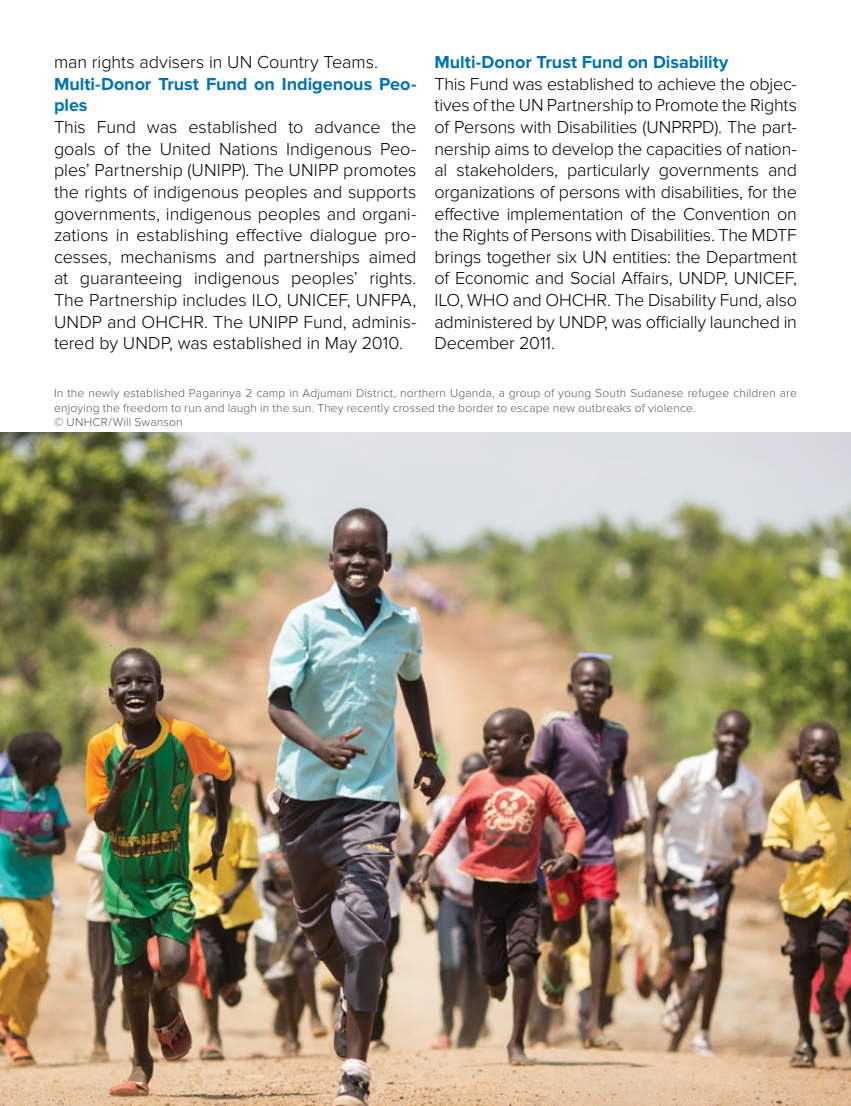
<style>
.page{position:relative;width:851px;height:1106px;background:#fff}
.page>*{position:absolute;margin:0;border:0;box-sizing:border-box;transform-origin:0 0}
.t1{font:300 18px/21.6px "Proxima Nova";letter-spacing:-.005em;color:#000;text-align:justify}
.t2{font:700 18px/21.6px "Proxima Nova";color:#0072b4}
.t3{font:300 12px/14.4px "Proxima Nova";letter-spacing:.015em;color:#58585b}
</style>
<div class="page">
<img style="left:1px;top:432px;width:849px;height:674px">
<p class="t2" style="left:434px;top:52px;width:295px">Multi-Donor Trust Fund on Disability</p>
<p class="t1" style="left:434px;top:73px;width:364px">This Fund was established to achieve the objec&shy;tives of the UN Partnership to Promote the Rights of Persons with Disabilities (UNPRPD). The part&shy;nership aims to develop the capacities of nation&shy;al stakeholders, particularly governments and organizations of persons with disabilities, for the effective implementation of the Convention on the Rights of Persons with Disabilities. The MDTF brings together six UN entities: the Department of Economic and Social Affairs, UNDP, UNICEF, ILO, WHO and OHCHR. The Disability Fund, also administered by UNDP, was officially launched in December 2011.</p>
<p class="t3" style="left:54px;top:386px;width:744px">In the newly established Pagarinya 2 camp in Adjumani District, northern Uganda, a group of young South Sudanese refugee children are enjoying the freedom to run and laugh in the sun. They recently crossed the border to escape new outbreaks of violence.<br>© UNHCR/Will Swanson</p>
<p class="t1" style="left:54px;top:52px;width:325px">man rights advisers in UN Country Teams.</p>
<p class="t2" style="left:54px;top:73px;width:364px">Multi-Donor Trust Fund on Indigenous Peo&shy;ples</p>
<p class="t1" style="left:54px;top:116px;width:364px">This Fund was established to advance the goals of the United Nations Indigenous Peo&shy;ples’ Partnership (UNIPP). The UNIPP promotes the rights of indigenous peoples and supports governments, indigenous peoples and organi&shy;zations in establishing effective dialogue pro&shy;cesses, mechanisms and partnerships aimed at guaranteeing indigenous peoples’ rights.<br>The Partnership includes ILO, UNICEF, UNFPA, UNDP and OHCHR. The UNIPP Fund, adminis&shy;tered by UNDP, was established in May 2010.</p>
</div>
